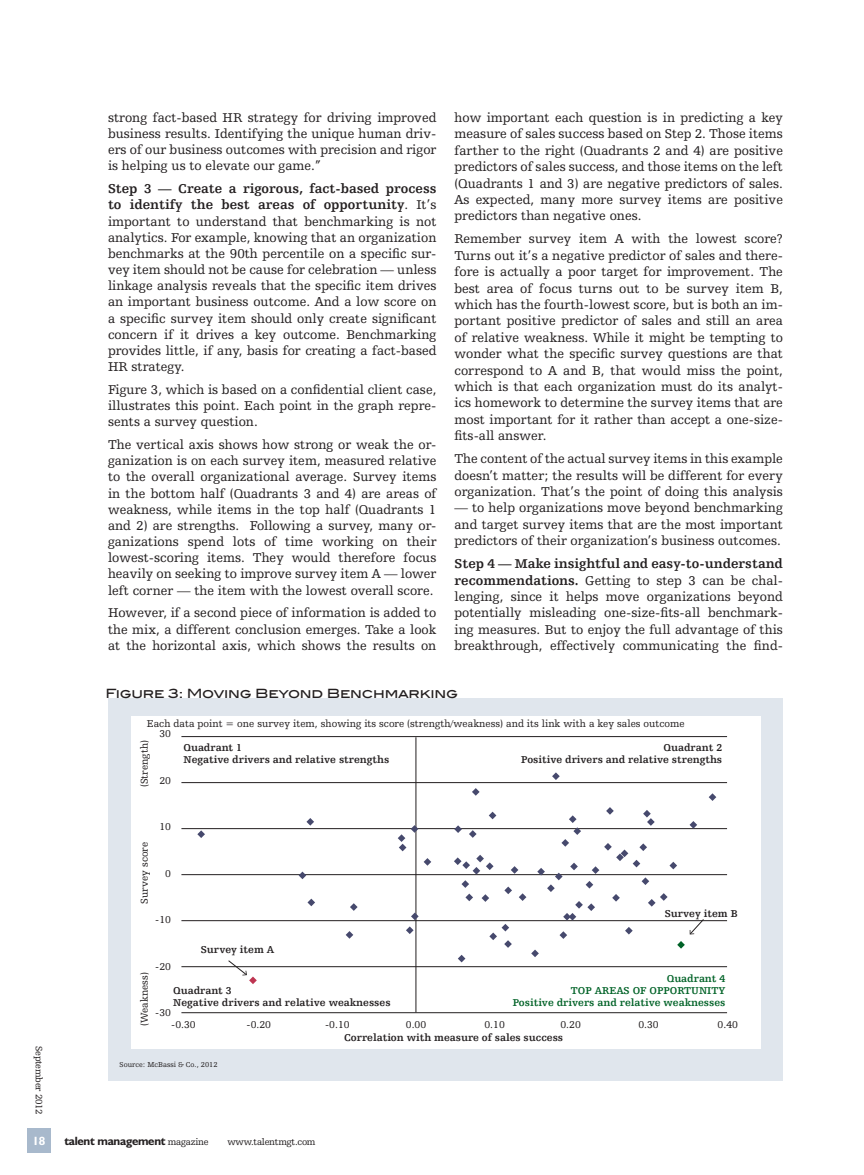
<style>
.page{position:relative;width:864px;height:1175px;background:#fff}
.page>*{position:absolute;margin:0;border:0;box-sizing:border-box;transform-origin:0 0}
.t1{font:13.5px/16.2px "Humanist Slabserif 712 BT";color:#231f20;text-align:justify}
.t2{font:500 12.75px "Blair ITC";letter-spacing:-.015em;color:#231f20}
.t3{font:700 12px "Humanist 521 BT";letter-spacing:-.025em;color:#231f20}
.t4{font:700 12px "Humanist 521 BT";color:#fff}
.t5{font:700 10.5px/12px "Humanist Slabserif 712 BT";color:#231f20}
.t6{font:10.5px/9.9px "Humanist Slabserif 712 BT";color:#231f20}
.t7{font:700 10.5px/12px "Humanist Slabserif 712 BT";color:#006227;text-align:right}
.t8{font:9.75px "Humanist Slabserif 712 BT";letter-spacing:-.025em;color:#231f20}
.t9{font:7.5px "Humanist Slabserif 712 BT";color:#231f20}
.s1{font-weight:700}
.s2{font-family:"Humanist Slabserif 712 BT";font-weight:400;font-size:9.75px}
</style>
<div class="page">
<div style="left:27px;top:1128px;width:24px;height:24px;background:#a8b9cc"></div>
<div style="left:108px;top:698px;width:675px;height:382px;background:#e0e6ed"></div>
<div style="left:131px;top:715px;width:629px;height:333px;background:#fff"></div>
<svg style="left:689px;top:919px;width:16px;height:16px"></svg>
<hr style="left:181px;top:736px;width:546px;height:1px;background:#231f20">
<hr style="left:181px;top:782px;width:546px;height:1px;background:#231f20">
<hr style="left:181px;top:828px;width:546px;height:1px;background:#231f20">
<hr style="left:181px;top:874px;width:546px;height:1px;background:#231f20">
<hr style="left:181px;top:920px;width:546px;height:1px;background:#231f20">
<hr style="left:181px;top:966px;width:546px;height:1px;background:#231f20">
<hr style="left:181px;top:1012px;width:546px;height:1px;background:#231f20">
<hr style="left:416px;top:737px;width:1px;height:275px;background:#231f20">
<svg style="left:306px;top:818px;width:8px;height:7px"></svg>
<svg style="left:197px;top:830px;width:8px;height:8px"></svg>
<svg style="left:299px;top:871px;width:7px;height:8px"></svg>
<svg style="left:307px;top:898px;width:8px;height:8px"></svg>
<svg style="left:350px;top:903px;width:8px;height:7px"></svg>
<svg style="left:346px;top:931px;width:7px;height:7px"></svg>
<svg style="left:228px;top:960px;width:29px;height:24px"></svg>
<svg style="left:398px;top:825px;width:20px;height:26px"></svg>
<svg style="left:454px;top:825px;width:8px;height:8px"></svg>
<svg style="left:424px;top:858px;width:7px;height:7px"></svg>
<svg style="left:411px;top:912px;width:8px;height:8px"></svg>
<svg style="left:406px;top:926px;width:8px;height:8px"></svg>
<svg style="left:472px;top:788px;width:8px;height:7px"></svg>
<svg style="left:489px;top:811px;width:7px;height:8px"></svg>
<svg style="left:552px;top:772px;width:8px;height:8px"></svg>
<svg style="left:709px;top:793px;width:7px;height:8px"></svg>
<svg style="left:690px;top:821px;width:7px;height:7px"></svg>
<svg style="left:469px;top:830px;width:8px;height:7px"></svg>
<svg style="left:454px;top:855px;width:40px;height:19px"></svg>
<svg style="left:511px;top:866px;width:7px;height:7px"></svg>
<svg style="left:462px;top:880px;width:11px;height:21px"></svg>
<svg style="left:482px;top:894px;width:7px;height:8px"></svg>
<svg style="left:504px;top:886px;width:8px;height:8px"></svg>
<svg style="left:519px;top:893px;width:7px;height:8px"></svg>
<svg style="left:458px;top:954px;width:7px;height:8px"></svg>
<svg style="left:489px;top:924px;width:23px;height:23px"></svg>
<svg style="left:531px;top:949px;width:8px;height:8px"></svg>
<svg style="left:560px;top:931px;width:7px;height:8px"></svg>
<svg style="left:537px;top:807px;width:140px;height:113px"></svg>
<svg style="left:625px;top:927px;width:8px;height:7px"></svg>
<svg style="left:677px;top:941px;width:8px;height:7px"></svg>
<p class="t1" style="left:108px;top:109px;width:330px">strong fact-based HR strategy for driving improved business results. Identifying the unique human driv&shy;ers of our business outcomes with precision and rigor is helping us to elevate our game.”</p>
<p class="t1" style="left:108px;top:180px;width:330px"><span class="s1">Step 3 — Create a rigorous, fact-based process to identify the best areas of opportunity</span>. It’s important to understand that benchmarking is not analytics. For example, knowing that an organization benchmarks at the 90th percentile on a specific sur&shy;vey item should not be cause for celebration — unless linkage analysis reveals that the specific item drives an important business outcome. And a low score on a specific survey item should only create significant concern if it drives a key outcome. Benchmarking provides little, if any, basis for creating a fact-based HR strategy.</p>
<p class="t1" style="left:108px;top:381px;width:330px">Figure 3, which is based on a confidential client case, illustrates this point. Each point in the graph repre&shy;sents a survey question.</p>
<p class="t1" style="left:108px;top:436px;width:330px">The vertical axis shows how strong or weak the or&shy;ganization is on each survey item, measured relative to the overall organizational average. Survey items in the bottom half (Quadrants 3 and 4) are areas of weakness, while items in the top half (Quadrants 1 and 2) are strengths. Following a survey, many or&shy;ganizations spend lots of time working on their lowest-scoring items. They would therefore focus heavily on seeking to improve survey item A — lower left corner — the item with the lowest overall score.</p>
<p class="t1" style="left:108px;top:604px;width:330px">However, if a second piece of information is added to the mix, a different conclusion emerges. Take a look at the horizontal axis, which shows the results on</p>
<p class="t1" style="left:455px;top:109px;width:330px">how important each question is in predicting a key measure of sales success based on Step 2. Those items farther to the right (Quadrants 2 and 4) are positive predictors of sales success, and those items on the left (Quadrants 1 and 3) are negative predictors of sales.<br>As expected, many more survey items are positive predictors than negative ones.</p>
<p class="t1" style="left:455px;top:230px;width:330px">Remember survey item A with the lowest score?<br>Turns out it’s a negative predictor of sales and there&shy;fore is actually a poor target for improvement. The best area of focus turns out to be survey item B, which has the fourth-lowest score, but is both an im&shy;portant positive predictor of sales and still an area of relative weakness. While it might be tempting to wonder what the specific survey questions are that correspond to A and B, that would miss the point, which is that each organization must do its analyt&shy;ics homework to determine the survey items that are most important for it rather than accept a one-size&shy;fits-all answer.</p>
<p class="t1" style="left:455px;top:450px;width:330px">The content of the actual survey items in this example doesn’t matter; the results will be different for every organization. That’s the point of doing this analysis</p>
<p class="t1" style="left:455px;top:499px;width:330px">— to help organizations move beyond benchmarking and target survey items that are the most important predictors of their organization’s business outcomes.</p>
<p class="t1" style="left:455px;top:555px;width:330px"><span class="s1">Step 4 — Make insightful and easy-to-understand recommendations.</span> Getting to step 3 can be chal&shy;lenging, since it helps move organizations beyond potentially misleading one-size-fits-all benchmark&shy;ing measures. But to enjoy the full advantage of this breakthrough, effectively communicating the find-</p>
<p class="t2" style="left:106px;top:686px;width:354px">Figure 3: Moving Beyond Benchmarking</p>
<p class="t6" style="left:159px;top:718px;width:527px;text-indent:-13px">Each data point = one survey item, showing its score (strength/weakness) and its link with a key sales outcome<br>30</p>
<p class="t6" style="left:159px;top:775px;width:13px">20</p>
<p class="t6" style="left:159px;top:821px;width:13px">10</p>
<p class="t6" style="left:165px;top:868px;width:7px">0</p>
<p class="t6" style="left:155px;top:914px;width:17px">-10</p>
<p class="t6" style="left:155px;top:961px;width:17px">-20</p>
<p class="t6" style="left:155px;top:1007px;width:17px">-30</p>
<p class="t6" style="left:171px;top:1019px;width:26px">-0.30</p>
<p class="t6" style="left:247px;top:1019px;width:26px">-0.20</p>
<p class="t6" style="left:325px;top:1019px;width:26px">-0.10</p>
<p class="t6" style="left:406px;top:1019px;width:22px">0.00</p>
<p class="t6" style="left:484px;top:1019px;width:22px">0.10</p>
<p class="t6" style="left:560px;top:1019px;width:22px">0.20</p>
<p class="t6" style="left:638px;top:1019px;width:22px">0.30</p>
<p class="t6" style="left:718px;top:1019px;width:22px">0.40</p>
<p class="t6" style="left:139px;top:787px;width:49px;rotate:-90deg">(Strength)</p>
<p class="t5" style="left:184px;top:741px;width:207px">Quadrant 1<br>Negative drivers and relative strengths</p>
<p class="t5" style="left:521px;top:741px;width:202px;text-align:right">Quadrant 2<br>Positive drivers and relative strengths</p>
<p class="t6" style="left:139px;top:904px;width:64px;rotate:-90deg">Survey score</p>
<p class="t5" style="left:665px;top:906px;width:74px">Survey item B</p>
<p class="t5" style="left:201px;top:943px;width:75px">Survey item A</p>
<p class="t6" style="left:139px;top:1025px;width:55px;rotate:-90deg">(Weakness)</p>
<p class="t5" style="left:173px;top:984px;width:219px">Quadrant 3<br>Negative drivers and relative weaknesses</p>
<p class="t7" style="left:513px;top:972px;width:214px">Quadrant 4<br>TOP AREAS OF OPPORTUNITY<br>Positive drivers and relative weaknesses</p>
<p class="t8" style="left:45px;top:1045px;width:70px;rotate:90deg">September 2012</p>
<p class="t4" style="left:33px;top:1133px;width:14px">18</p>
<p class="t3" style="left:64px;top:1133px;width:146px">talent management <span class="s2">magazine</span></p>
<p class="t8" style="left:227px;top:1135px;width:90px">www.talentmgt.com</p>
<p class="t9" style="left:120px;top:1059px;width:99px">Source: McBassi &amp; Co., 2012</p>
<p class="t5" style="left:344px;top:1031px;width:221px">Correlation with measure of sales success</p>
</div>
